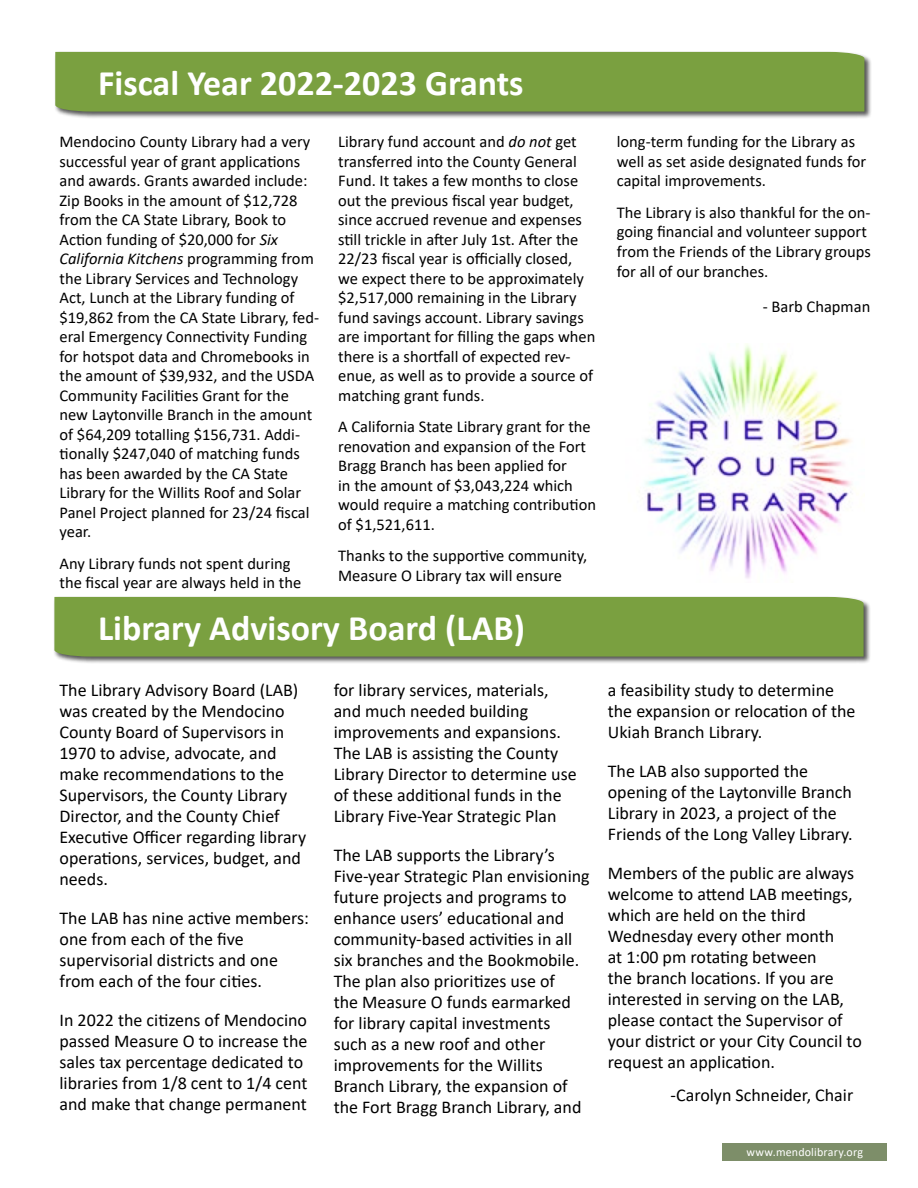
<style>
.page{position:relative;width:918px;height:1188px;background:#fff}
.page>*{position:absolute;margin:0;border:0;box-sizing:border-box;transform-origin:0 0}
.t1{font:700 36px "Calibri";color:#fff}
.t2{font:18px/21px "Calibri";color:#000}
.t3{font:16.5px/19.5px "Calibri";color:#000}
.t4{font:12px "Calibri";letter-spacing:.015em;color:#fff}
.s1{font-style:italic}
</style>
<div class="page">
<div style="left:54px;top:51px;width:818px;height:68px;background:#000;opacity:.75"></div>
<div style="left:55px;top:52px;width:809px;height:60px;background:#7aa040"></div>
<div style="left:54px;top:596px;width:817px;height:68px;background:#000;opacity:.75"></div>
<div style="left:54px;top:597px;width:810px;height:60px;background:#7aa040"></div>
<div style="left:723px;top:1144px;width:164px;height:17px;background:#7d8e69"></div>
<img style="left:645px;top:344px;width:206px;height:235px">
<h1 class="t1" style="left:98px;top:58px;width:427px">Fiscal Year 2022-2023 Grants</h1>
<p class="t3" style="left:60px;top:132px;width:261px">Mendocino County Library had a very successful year of grant applications and awards. Grants awarded include:<br>Zip Books in the amount of $12,728 from the CA State Library, Book to Action funding of $20,000 for <span class="s1">Six California Kitchens</span> programming from the Library Services and Technology Act, Lunch at the Library funding of $19,862 from the CA State Library, fed&shy;eral Emergency Connectivity Funding for hotspot data and Chromebooks in the amount of $39,932, and the USDA Community Facilities Grant for the new Laytonville Branch in the amount of $64,209 totalling $156,731. Addi&shy;tionally $247,040 of matching funds has been awarded by the CA State Library for the Willits Roof and Solar Panel Project planned for 23/24 fiscal year.</p>
<p class="t3" style="left:60px;top:553px;width:243px">Any Library funds not spent during the fiscal year are always held in the</p>
<p class="t3" style="left:338px;top:132px;width:259px">Library fund account and <span class="s1">do not</span> get transferred into the County General Fund. It takes a few months to close out the previous fiscal year budget, since accrued revenue and expenses still trickle in after July 1st. After the 22/23 fiscal year is officially closed, we expect there to be approximately $2,517,000 remaining in the Library fund savings account. Library savings are important for filling the gaps when there is a shortfall of expected rev&shy;enue, as well as to provide a source of matching grant funds.</p>
<p class="t3" style="left:338px;top:417px;width:260px">A California State Library grant for the renovation and expansion of the Fort<br>Bragg Branch has been applied for<br>in the amount of $3,043,224 which would require a matching contribution of $1,521,611.</p>
<p class="t3" style="left:338px;top:546px;width:251px">Thanks to the supportive community,<br>Measure O Library tax will ensure</p>
<h1 class="t1" style="left:98px;top:603px;width:429px">Library Advisory Board (LAB)</h1>
<p class="t3" style="left:617px;top:132px;width:251px">long-term funding for the Library as well as set aside designated funds for capital improvements.</p>
<p class="t3" style="left:617px;top:202px;width:256px">The Library is also thankful for the on&shy;going financial and volunteer support from the Friends of the Library groups for all of our branches.</p>
<p class="t3" style="left:763px;top:296px;width:109px">- Barb Chapman</p>
<p class="t2" style="left:60px;top:679px;width:248px">The Library Advisory Board (LAB) was created by the Mendocino<br>County Board of Supervisors in<br>1970 to advise, advocate, and make recommendations to the<br>Supervisors, the County Library<br>Director, and the County Chief<br>Executive Officer regarding library operations, services, budget, and needs.</p>
<p class="t2" style="left:60px;top:907px;width:251px">The LAB has nine active members: one from each of the five supervisorial districts and one from each of the four cities.</p>
<p class="t2" style="left:60px;top:1009px;width:249px">In 2022 the citizens of Mendocino passed Measure O to increase the sales tax percentage dedicated to libraries from 1/8 cent to 1/4 cent and make that change permanent</p>
<p class="t2" style="left:334px;top:679px;width:245px">for library services, materials, and much needed building improvements and expansions.<br>The LAB is assisting the County<br>Library Director to determine use of these additional funds in the<br>Library Five-Year Strategic Plan</p>
<p class="t2" style="left:334px;top:844px;width:258px">The LAB supports the Library’s<br>Five-year Strategic Plan envisioning future projects and programs to enhance users’ educational and community-based activities in all six branches and the Bookmobile.<br>The plan also prioritizes use of<br>the Measure O funds earmarked for library capital investments<br>such as a new roof and other improvements for the Willits<br>Branch Library, the expansion of the Fort Bragg Branch Library, and</p>
<p class="t2" style="left:608px;top:679px;width:249px">a feasibility study to determine the expansion or relocation of the<br>Ukiah Branch Library.</p>
<p class="t2" style="left:608px;top:760px;width:246px">The LAB also supported the opening of the Laytonville Branch<br>Library in 2023, a project of the<br>Friends of the Long Valley Library.</p>
<p class="t2" style="left:608px;top:862px;width:256px">Members of the public are always welcome to attend LAB meetings, which are held on the third<br>Wednesday every other month<br>at 1:00 pm rotating between<br>the branch locations. If you are interested in serving on the LAB, please contact the Supervisor of your district or your City Council to request an application.</p>
<p class="t2" style="left:671px;top:1084px;width:184px">-Carolyn Schneider, Chair</p>
<p class="t4" style="left:747px;top:1144px;width:118px">www.mendolibrary.org</p>
</div>
